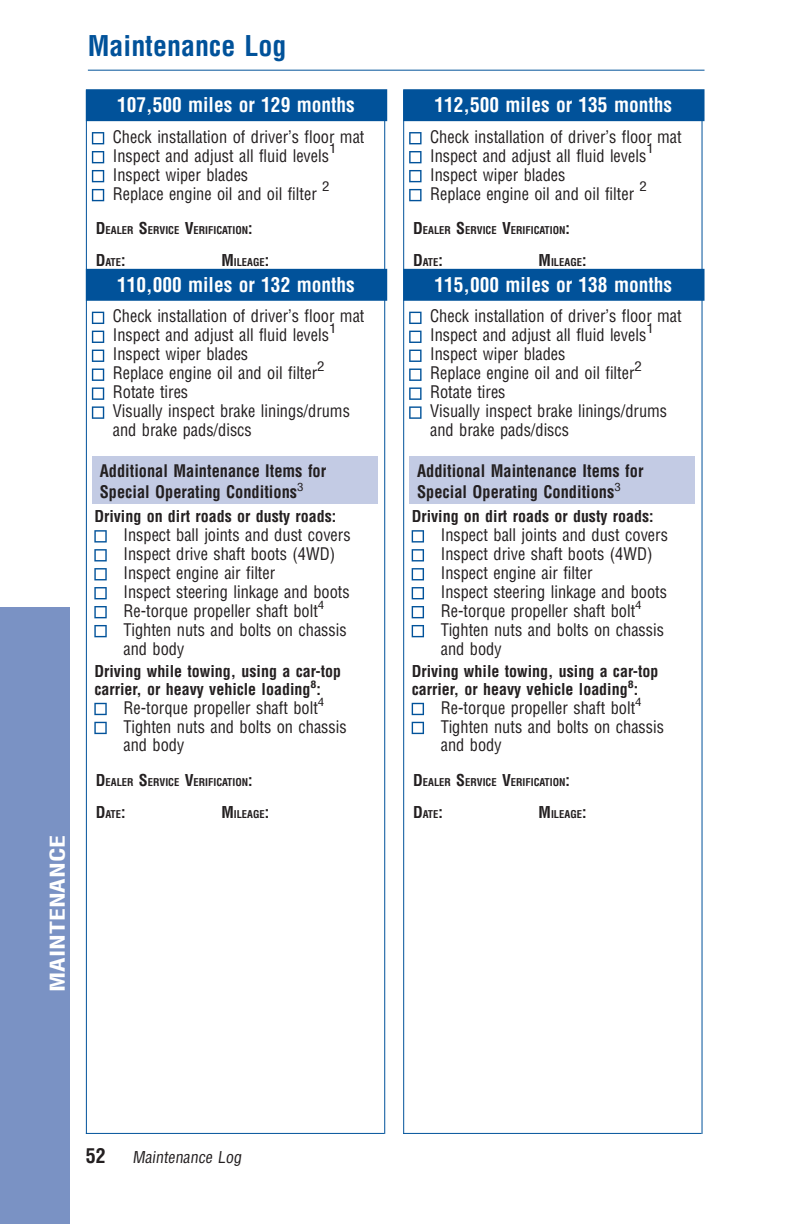
<style>
.page{position:relative;width:792px;height:1224px;background:#fff}
.page>*{position:absolute;margin:0;border:0;box-sizing:border-box;transform-origin:0 0}
.t1{font:700 condensed 28px "Helvetica";color:#01529a}
.t2{font:700 condensed 20px "Helvetica";color:#fff}
.t3{font:700 condensed 20px "Helvetica";color:#fff;scale:1.3 1}
.t4{font:700 condensed 20px "Helvetica";color:#231f20}
.t5{font:condensed 17px/19px "Helvetica";color:#231f20;scale:.96 1}
.t6{font:700 condensed 17px/21px "Helvetica";color:#231f20;scale:.96 1}
.t7{font:700 condensed 16px/18px "Helvetica";color:#231f20}
.t8{font:condensed 16px "Helvetica";color:#231f20}
.t9{font:condensed 13px "Helvetica";color:#231f20;scale:1.15 1}
.t10{font:700 condensed 10.6px "Helvetica";color:#231f20}
.s1{font-size:16px}
</style>
<div class="page">
<div style="left:87px;top:90px;width:299px;height:30px;background:#01529a"></div>
<div style="left:86px;top:89px;width:301px;height:32px;border:2px solid #01529a"></div>
<div style="left:87px;top:270px;width:299px;height:30px;background:#01529a"></div>
<div style="left:86px;top:269px;width:301px;height:32px;border:2px solid #01529a"></div>
<div style="left:92px;top:456px;width:285px;height:48px;background:#c3cbe4"></div>
<div style="left:404px;top:90px;width:300px;height:30px;background:#01529a"></div>
<div style="left:403px;top:89px;width:302px;height:32px;border:2px solid #01529a"></div>
<div style="left:404px;top:270px;width:300px;height:30px;background:#01529a"></div>
<div style="left:403px;top:269px;width:302px;height:32px;border:2px solid #01529a"></div>
<div style="left:409px;top:456px;width:286px;height:48px;background:#c3cbe4"></div>
<div style="left:0;top:607px;width:70px;height:617px;background:#7a92c4"></div>
<svg style="left:92px;top:132px;width:12px;height:12px"></svg>
<svg style="left:92px;top:151px;width:12px;height:12px"></svg>
<svg style="left:92px;top:170px;width:12px;height:12px"></svg>
<svg style="left:92px;top:189px;width:12px;height:12px"></svg>
<svg style="left:92px;top:312px;width:12px;height:12px"></svg>
<svg style="left:92px;top:331px;width:12px;height:12px"></svg>
<svg style="left:92px;top:350px;width:12px;height:12px"></svg>
<svg style="left:92px;top:369px;width:12px;height:12px"></svg>
<svg style="left:92px;top:387px;width:12px;height:13px"></svg>
<svg style="left:92px;top:406px;width:12px;height:13px"></svg>
<svg style="left:94px;top:530px;width:13px;height:13px"></svg>
<svg style="left:94px;top:549px;width:13px;height:13px"></svg>
<svg style="left:94px;top:568px;width:13px;height:12px"></svg>
<svg style="left:94px;top:587px;width:13px;height:12px"></svg>
<svg style="left:94px;top:606px;width:13px;height:12px"></svg>
<svg style="left:94px;top:625px;width:13px;height:12px"></svg>
<svg style="left:94px;top:703px;width:13px;height:12px"></svg>
<svg style="left:94px;top:722px;width:13px;height:12px"></svg>
<svg style="left:409px;top:132px;width:13px;height:12px"></svg>
<svg style="left:409px;top:151px;width:13px;height:12px"></svg>
<svg style="left:409px;top:170px;width:13px;height:12px"></svg>
<svg style="left:409px;top:189px;width:13px;height:12px"></svg>
<svg style="left:409px;top:312px;width:13px;height:12px"></svg>
<svg style="left:409px;top:331px;width:13px;height:12px"></svg>
<svg style="left:409px;top:350px;width:13px;height:12px"></svg>
<svg style="left:409px;top:369px;width:13px;height:12px"></svg>
<svg style="left:409px;top:387px;width:13px;height:13px"></svg>
<svg style="left:409px;top:406px;width:13px;height:13px"></svg>
<svg style="left:412px;top:530px;width:12px;height:13px"></svg>
<svg style="left:412px;top:549px;width:12px;height:13px"></svg>
<svg style="left:412px;top:568px;width:12px;height:12px"></svg>
<svg style="left:412px;top:587px;width:12px;height:12px"></svg>
<svg style="left:412px;top:606px;width:12px;height:12px"></svg>
<svg style="left:412px;top:625px;width:12px;height:12px"></svg>
<svg style="left:412px;top:703px;width:12px;height:12px"></svg>
<svg style="left:412px;top:722px;width:12px;height:12px"></svg>
<hr style="left:86px;top:90px;width:1px;height:1044px;background:#01529a">
<hr style="left:87px;top:90px;width:298px;height:1px;background:#01529a">
<hr style="left:384px;top:90px;width:1px;height:1044px;background:#01529a">
<hr style="left:86px;top:1133px;width:298px;height:1px;background:#01529a">
<hr style="left:403px;top:90px;width:1px;height:1044px;background:#01529a">
<hr style="left:404px;top:90px;width:299px;height:1px;background:#01529a">
<hr style="left:702px;top:90px;width:1px;height:1044px;background:#01529a">
<hr style="left:403px;top:1133px;width:299px;height:1px;background:#01529a">
<hr style="left:88px;top:70px;width:617px;height:1px;background:#01529a">
<p class="t3" style="left:50px;top:992px;width:122px;rotate:-90deg">MAINTENANCE</p>
<h1 class="t1" style="left:88px;top:35px;width:200px">Maintenance Log</h1>
<p class="t2" style="left:117px;top:97px;width:239px">107,500 miles or 129 months</p>
<p class="t5" style="left:113px;top:129px;width:264px">Check installation of driver’s floor mat<br>Inspect and adjust all fluid levels</p>
<p class="t9" style="left:329px;top:144px;width:8px">1</p>
<p class="t5" style="left:113px;top:166px;width:214px">Inspect wiper blades<br>Replace engine oil and oil filter</p>
<p class="t9" style="left:322px;top:181px;width:8px">2</p>
<p class="t10" style="left:96px;top:226px;width:158px"><span class="s1">D</span>EALER <span class="s1">S</span>ERVICE <span class="s1">V</span>ERIFICATION<span class="s1">:</span></p>
<p class="t10" style="left:96px;top:258px;width:31px"><span class="s1">D</span>ATE<span class="s1">:</span></p>
<p class="t10" style="left:221px;top:258px;width:49px"><span class="s1">M</span>ILEAGE<span class="s1">:</span></p>
<p class="t2" style="left:117px;top:277px;width:239px">110,000 miles or 132 months</p>
<p class="t5" style="left:113px;top:308px;width:264px">Check installation of driver’s floor mat<br>Inspect and adjust all fluid levels</p>
<p class="t9" style="left:329px;top:323px;width:8px">1</p>
<p class="t5" style="left:113px;top:346px;width:214px">Inspect wiper blades<br>Replace engine oil and oil filter</p>
<p class="t9" style="left:317px;top:361px;width:8px">2</p>
<p class="t5" style="left:113px;top:384px;width:249px">Rotate tires<br>Visually inspect brake linings/drums and brake pads/discs</p>
<p class="t6" style="left:100px;top:462px;width:237px">Additional Maintenance Items for<br>Special Operating Conditions<sup>3</sup></p>
<p class="t7" style="left:94px;top:509px;width:244px">Driving on dirt roads or dusty roads:</p>
<p class="t5" style="left:124px;top:527px;width:238px">Inspect ball joints and dust covers<br>Inspect drive shaft boots (4WD)<br>Inspect engine air filter<br>Inspect steering linkage and boots<br>Re-torque propeller shaft bolt<sup>4<br></sup>Tighten nuts and bolts on chassis and body</p>
<p class="t7" style="left:94px;top:663px;width:248px">Driving while towing, using a car-top carrier, or heavy vehicle loading<sup>8</sup>:</p>
<p class="t5" style="left:124px;top:699px;width:234px">Re-torque propeller shaft bolt<sup>4<br></sup>Tighten nuts and bolts on chassis and body</p>
<p class="t10" style="left:96px;top:778px;width:158px"><span class="s1">D</span>EALER <span class="s1">S</span>ERVICE <span class="s1">V</span>ERIFICATION<span class="s1">:</span></p>
<p class="t10" style="left:96px;top:810px;width:31px"><span class="s1">D</span>ATE<span class="s1">:</span></p>
<p class="t10" style="left:221px;top:810px;width:49px"><span class="s1">M</span>ILEAGE<span class="s1">:</span></p>
<p class="t2" style="left:435px;top:97px;width:239px">112,500 miles or 135 months</p>
<p class="t5" style="left:430px;top:129px;width:264px">Check installation of driver’s floor mat<br>Inspect and adjust all fluid levels</p>
<p class="t9" style="left:646px;top:144px;width:8px">1</p>
<p class="t5" style="left:430px;top:166px;width:214px">Inspect wiper blades<br>Replace engine oil and oil filter</p>
<p class="t9" style="left:640px;top:181px;width:8px">2</p>
<p class="t10" style="left:413px;top:226px;width:158px"><span class="s1">D</span>EALER <span class="s1">S</span>ERVICE <span class="s1">V</span>ERIFICATION<span class="s1">:</span></p>
<p class="t10" style="left:413px;top:258px;width:31px"><span class="s1">D</span>ATE<span class="s1">:</span></p>
<p class="t10" style="left:539px;top:258px;width:49px"><span class="s1">M</span>ILEAGE<span class="s1">:</span></p>
<p class="t2" style="left:435px;top:277px;width:239px">115,000 miles or 138 months</p>
<p class="t5" style="left:430px;top:308px;width:264px">Check installation of driver’s floor mat<br>Inspect and adjust all fluid levels</p>
<p class="t9" style="left:646px;top:323px;width:8px">1</p>
<p class="t5" style="left:430px;top:346px;width:214px">Inspect wiper blades<br>Replace engine oil and oil filter</p>
<p class="t9" style="left:635px;top:361px;width:8px">2</p>
<p class="t5" style="left:430px;top:384px;width:249px">Rotate tires<br>Visually inspect brake linings/drums and brake pads/discs</p>
<p class="t6" style="left:417px;top:462px;width:237px">Additional Maintenance Items for<br>Special Operating Conditions<sup>3</sup></p>
<p class="t7" style="left:412px;top:509px;width:244px">Driving on dirt roads or dusty roads:</p>
<p class="t5" style="left:441px;top:527px;width:238px">Inspect ball joints and dust covers<br>Inspect drive shaft boots (4WD)<br>Inspect engine air filter<br>Inspect steering linkage and boots<br>Re-torque propeller shaft bolt<sup>4<br></sup>Tighten nuts and bolts on chassis and body</p>
<p class="t7" style="left:412px;top:663px;width:248px">Driving while towing, using a car-top carrier, or heavy vehicle loading<sup>8</sup>:</p>
<p class="t5" style="left:441px;top:699px;width:234px">Re-torque propeller shaft bolt<sup>4<br></sup>Tighten nuts and bolts on chassis and body</p>
<p class="t10" style="left:413px;top:778px;width:158px"><span class="s1">D</span>EALER <span class="s1">S</span>ERVICE <span class="s1">V</span>ERIFICATION<span class="s1">:</span></p>
<p class="t10" style="left:413px;top:810px;width:31px"><span class="s1">D</span>ATE<span class="s1">:</span></p>
<p class="t10" style="left:539px;top:810px;width:49px"><span class="s1">M</span>ILEAGE<span class="s1">:</span></p>
<p class="t4" style="left:86px;top:1148px;width:21px">52</p>
<p class="t8" style="left:132px;top:1151px;width:113px">Maintenance Log</p>
</div>
